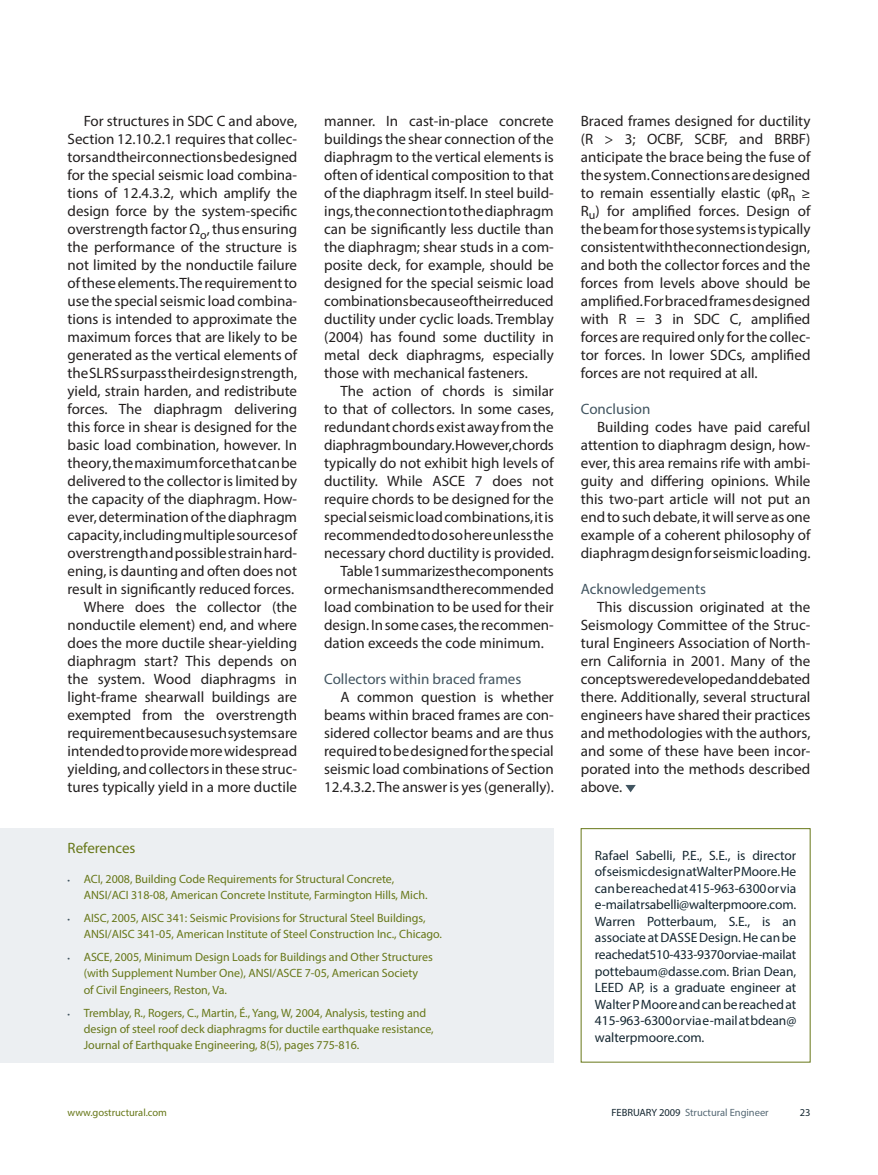
<style>
.page{position:relative;width:878px;height:1175px;background:#fff}
.page>*{position:absolute;margin:0;border:0;box-sizing:border-box;transform-origin:0 0}
.t1{font:15px/18px "Myriad Pro";color:#221f1f;text-align:justify}
.t2{font:15px "Myriad Pro";color:#425561}
.t3{font:15px "Myriad Pro";color:#677718}
.t4{font:13.5px/16.5px "Myriad Pro";letter-spacing:-.005em;color:#152731;text-align:justify}
.t5{font:12px/16.2px "Myriad Pro";letter-spacing:-.005em;color:#677718}
.t6{font:10.5px "Myriad Pro";letter-spacing:-.005em;color:#566975}
.t7{font:10.5px "Myriad Pro";letter-spacing:-.005em;color:#677718}
.t8{font:10.5px "Myriad Pro";color:#152731}
.s1{font-size:9px;color:#425561}
.s2{color:#152731}
</style>
<div class="page">
<svg style="left:625px;top:785px;width:10px;height:7px"></svg>
<div style="left:0;top:828px;width:554px;height:234px;background:#eceff2"></div>
<p class="t1" style="left:67px;top:112px;width:231px;text-align:right">For structures in SDC C and above, Section 12.10.2.1 requires that collec&shy;tors and their connections be designed for the special seismic load combina&shy;tions of 12.4.3.2, which amplify the design force by the system-specific overstrength factor Ω<sub>o</sub>, thus ensuring the performance of the structure is not limited by the nonductile failure of these elements. The requirement to use the special seismic load combina&shy;tions is intended to approximate the maximum forces that are likely to be generated as the vertical elements of the SLRS surpass their design strength, yield, strain harden, and redistribute forces. The diaphragm delivering this force in shear is designed for the basic load combination, however. In theory, the maximum force that can be delivered to the collector is limited by the capacity of the diaphragm. How&shy;ever, determination of the diaphragm capacity, including multiple sources of overstrength and possible strain hard&shy;ening, is daunting and often does not result in significantly reduced forces.<br>Where does the collector (the nonductile element) end, and where does the more ductile shear-yielding diaphragm start? This depends on the system. Wood diaphragms in light-frame shearwall buildings are exempted from the overstrength requirement because such systems are intended to provide more widespread yielding, and collectors in these struc&shy;tures typically yield in a more ductile</p>
<p class="t1" style="left:324px;top:112px;width:231px">manner. In cast-in-place concrete buildings the shear connection of the diaphragm to the vertical elements is often of identical composition to that of the diaphragm itself. In steel build&shy;ings, the connection to the diaphragm can be significantly less ductile than the diaphragm; shear studs in a com&shy;posite deck, for example, should be designed for the special seismic load combinations because of their reduced ductility under cyclic loads. Tremblay (2004) has found some ductility in metal deck diaphragms, especially those with mechanical fasteners.</p>
<p class="t1" style="left:340px;top:382px;width:215px">The action of chords is similar</p>
<p class="t1" style="left:324px;top:400px;width:231px">to that of collectors. In some cases,</p>
<p class="t1" style="left:324px;top:418px;width:231px">redundant chords exist away from the</p>
<p class="t1" style="left:324px;top:436px;width:231px">diaphragm boundary. However, chords</p>
<p class="t1" style="left:324px;top:454px;width:231px">typically do not exhibit high levels of</p>
<p class="t1" style="left:324px;top:472px;width:231px">ductility. While ASCE 7 does not</p>
<p class="t1" style="left:324px;top:490px;width:231px">require chords to be designed for the</p>
<p class="t1" style="left:324px;top:508px;width:231px">special seismic load combinations, it is</p>
<p class="t1" style="left:324px;top:526px;width:231px">recommended to do so here unless the</p>
<p class="t1" style="left:324px;top:544px;width:231px">necessary chord ductility is provided.</p>
<p class="t1" style="left:340px;top:562px;width:215px">Table 1 summarizes the components</p>
<p class="t1" style="left:324px;top:580px;width:231px">or mechanisms and the recommended</p>
<p class="t1" style="left:324px;top:598px;width:231px">load combination to be used for their</p>
<p class="t1" style="left:324px;top:616px;width:231px">design. In some cases, the recommen-</p>
<p class="t1" style="left:324px;top:634px;width:221px">dation exceeds the code minimum.</p>
<p class="t2" style="left:324px;top:672px;width:199px">Collectors within braced frames</p>
<p class="t1" style="left:324px;top:688px;width:231px;text-indent:16px">A common question is whether beams within braced frames are con&shy;sidered collector beams and are thus required to be designed for the special seismic load combinations of Section 12.4.3.2. The answer is yes (generally).</p>
<p class="t3" style="left:68px;top:840px;width:70px">References</p>
<p class="t5" style="left:84px;top:871px;width:345px;text-indent:-16px"><span class="s1">•</span> ACI, 2008, Building Code Requirements for Structural Concrete,<br>ANSI/ACI 318-08, American Concrete Institute, Farmington Hills, Mich.</p>
<p class="t5" style="left:84px;top:910px;width:360px;text-indent:-16px"><span class="s1">•</span> AISC, 2005, AISC 341: Seismic Provisions for Structural Steel Buildings,<br>ANSI/AISC 341-05, American Institute of Steel Construction Inc., Chicago.</p>
<p class="t5" style="left:84px;top:949px;width:350px;text-indent:-16px"><span class="s1">•</span> ASCE, 2005, Minimum Design Loads for Buildings and Other Structures (with Supplement Number One), ANSI/ASCE 7-05, American Society<br>of Civil Engineers, Reston, Va.</p>
<p class="t5" style="left:84px;top:1004px;width:351px;text-indent:-16px"><span class="s1">•</span> Tremblay, R., Rogers, C., Martin, É., Yang, W, 2004, Analysis, testing and design of steel roof deck diaphragms for ductile earthquake resistance,<br>Journal of Earthquake Engineering, 8(5), pages 775-816.</p>
<p class="t1" style="left:580px;top:112px;width:231px">Braced frames designed for ductility (R &gt; 3; OCBF, SCBF, and BRBF) anticipate the brace being the fuse of the system. Connections are designed to remain essentially elastic (φR<sub>n</sub> ≥ R<sub>u</sub>) for amplified forces. Design of the beam for those systems is typically consistent with the connection design, and both the collector forces and the forces from levels above should be amplified. For braced frames designed with R = 3 in SDC C, amplified forces are required only for the collec&shy;tor forces. In lower SDCs, amplified forces are not required at all.</p>
<p class="t2" style="left:580px;top:402px;width:71px">Conclusion</p>
<p class="t1" style="left:580px;top:418px;width:231px;text-indent:16px">Building codes have paid careful attention to diaphragm design, how&shy;ever, this area remains rife with ambi&shy;guity and differing opinions. While this two-part article will not put an end to such debate, it will serve as one example of a coherent philosophy of diaphragm design for seismic loading.</p>
<p class="t2" style="left:580px;top:582px;width:127px">Acknowledgements</p>
<p class="t1" style="left:580px;top:598px;width:231px;text-indent:16px">This discussion originated at the Seismology Committee of the Struc&shy;tural Engineers Association of North&shy;ern California in 2001. Many of the concepts were developed and debated there. Additionally, several structural engineers have shared their practices and methodologies with the authors, and some of these have been incor&shy;porated into the methods described above.</p>
<p class="t4" style="left:595px;top:847px;width:203px">Rafael Sabelli, P.E., S.E., is director of seismic design at Walter P Moore. He can be reached at 415-963-6300 or via e-mail at rsabelli@walterpmoore.com.<br>Warren Potterbaum, S.E., is an associate at DASSE Design. He can be reached at 510-433-9370 or via e-mail at pottebaum@dasse.com. Brian Dean, LEED AP, is a graduate engineer at Walter P Moore and can be reached at 415-963-6300 or via e-mail at bdean@ walterpmoore.com.</p>
<p class="t7" style="left:68px;top:1107px;width:101px">www.gostructural.com</p>
<p class="t6" style="left:611px;top:1107px;width:159px"><span class="s2">FEBRUARY 2009</span> Structural Engineer</p>
<p class="t8" style="left:799px;top:1107px;width:12px">23</p>
</div>
